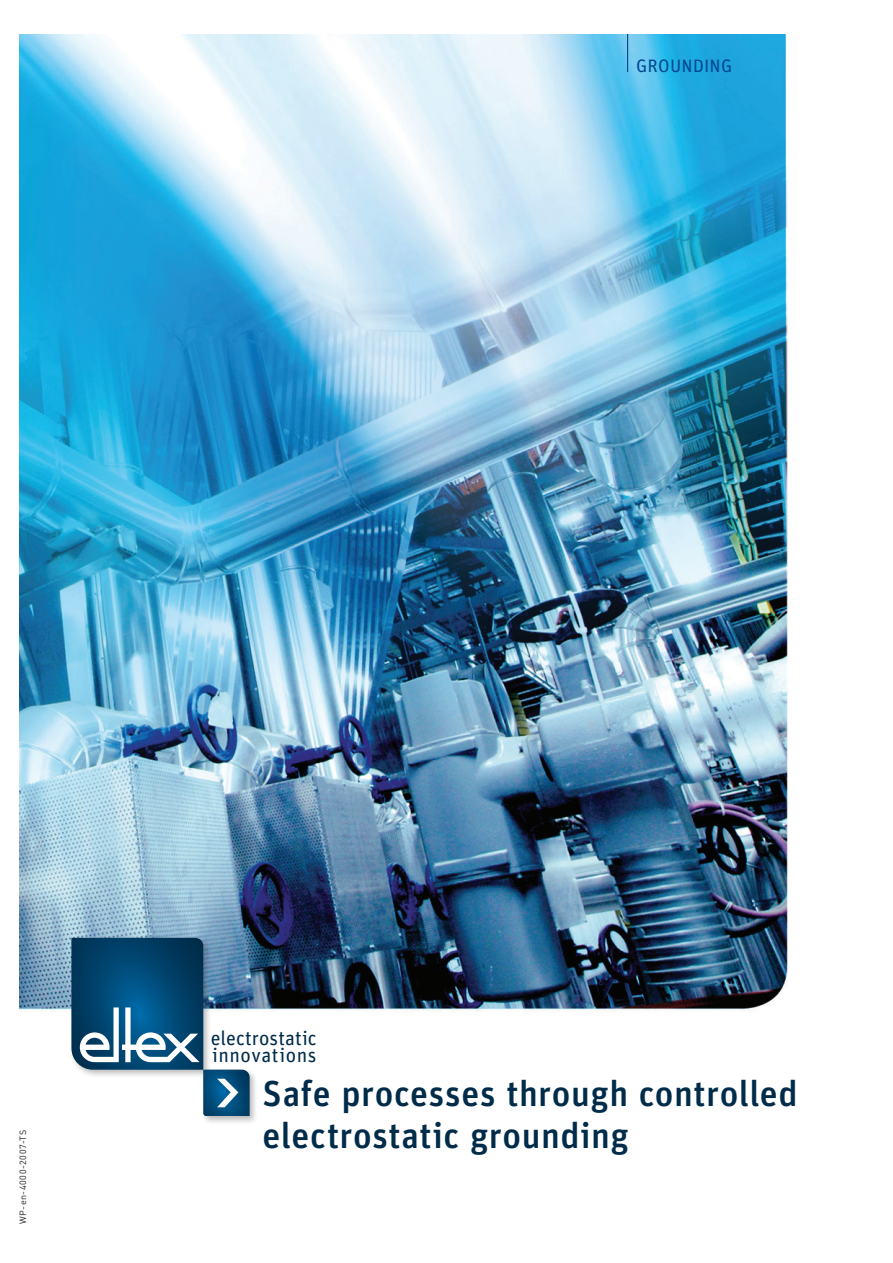
<style>
.page{position:relative;width:893px;height:1263px;background:#fff}
.page>*{position:absolute;margin:0;border:0;box-sizing:border-box;transform-origin:0 0}
.t1{font:500 36px/42px "Unit OT";letter-spacing:.015em;color:#002c4a}
.t2{font:19.95px/17.4px "Unit OT";letter-spacing:.02em;color:#002c4a}
.t3{font:18px "Unit OT";letter-spacing:.015em;color:#01498e}
.t4{font:9px "DIN Pro";letter-spacing:.07em;color:#231f20}
</style>
<div class="page">
<img style="left:19px;top:34px;width:769px;height:978px">
<hr style="left:627px;top:0;width:1px;height:72px;background:#01498e">
<div style="left:69px;top:935px;width:189px;height:190px;background:#231f20;opacity:.3"></div>
<svg style="left:71px;top:938px;width:179px;height:178px"></svg>
<div style="left:0;top:0;width:893px;height:34px;background:#fff"></div>
<p class="t3" style="left:636px;top:54px;width:98px">GROUNDING</p>
<p class="t4" style="left:17px;top:1224px;width:96px;rotate:-90deg">WP-en-4000-2007-TS</p>
<p class="t2" style="left:211px;top:1029px;width:108px">electrostatic innovations</p>
<p class="t1" style="left:263px;top:1072px;width:537px">Safe processes through controlled electrostatic grounding</p>
</div>
